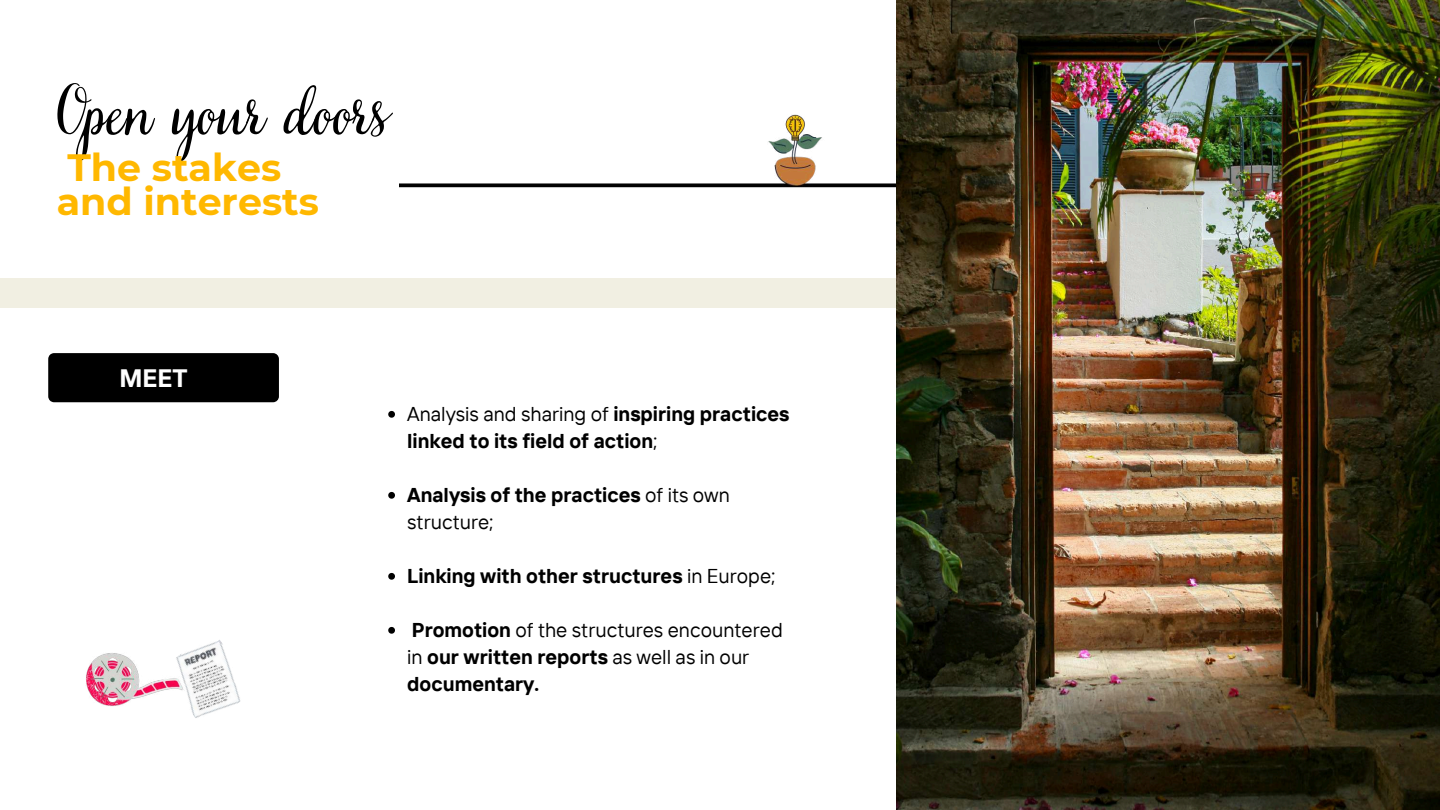
<style>
.page{position:relative;width:1440px;height:810px;background:#fff}
.page>*{position:absolute;margin:0;border:0;box-sizing:border-box;transform-origin:0 0}
.t1{font:64px "Very Berry Pro";color:#000}
.t2{font:700 38px/33.8px "Montserrat";color:#ffb800}
.t3{font:700 25.2px "TT Interphases";color:#fefefe}
.t4{font:700 20px/27px "TT Interphases";color:#000}
.t5{font:20px/27px "TT Interphases";color:#000}
.s1{font-weight:400}
.s2{font-weight:700}
</style>
<div class="page">
<img style="left:86px;top:653px;width:73px;height:53px">
<div style="left:0;top:278px;width:1440px;height:30px;background:#f1efe2"></div>
<img style="left:399px;top:110px;width:498px;height:82px">
<div style="left:48px;top:353px;width:231px;height:49px;background:#000"></div>
<img style="left:159px;top:640px;width:82px;height:78px">
<img style="left:897px;top:0;width:543px;height:810px">
<svg style="left:388px;top:411px;width:7px;height:7px"></svg>
<svg style="left:388px;top:492px;width:7px;height:7px"></svg>
<svg style="left:388px;top:573px;width:7px;height:7px"></svg>
<svg style="left:388px;top:627px;width:7px;height:7px"></svg>
<h1 class="t1" style="left:57px;top:69px;width:332px">Open your doors</h1>
<h2 class="t2" style="left:57px;top:150px;width:264px">The stakes and interests</h2>
<p class="t3" style="left:119px;top:362px;width:70px">MEET</p>
<p class="t4" style="left:407px;top:400px;width:384px"><span class="s1">Analysis and sharing of</span> inspiring practices linked to its field of action<span class="s1">;</span></p>
<p class="t4" style="left:407px;top:481px;width:324px">Analysis of the practices <span class="s1">of its own structure;</span></p>
<p class="t4" style="left:407px;top:562px;width:370px">Linking with other structures <span class="s1">in Europe;</span></p>
<p class="t5" style="left:407px;top:616px;width:377px"><span class="s2">Promotion</span> of the structures encountered in <span class="s2">our written reports</span> as well as in our <span class="s2">documentary.</span></p>
</div>
